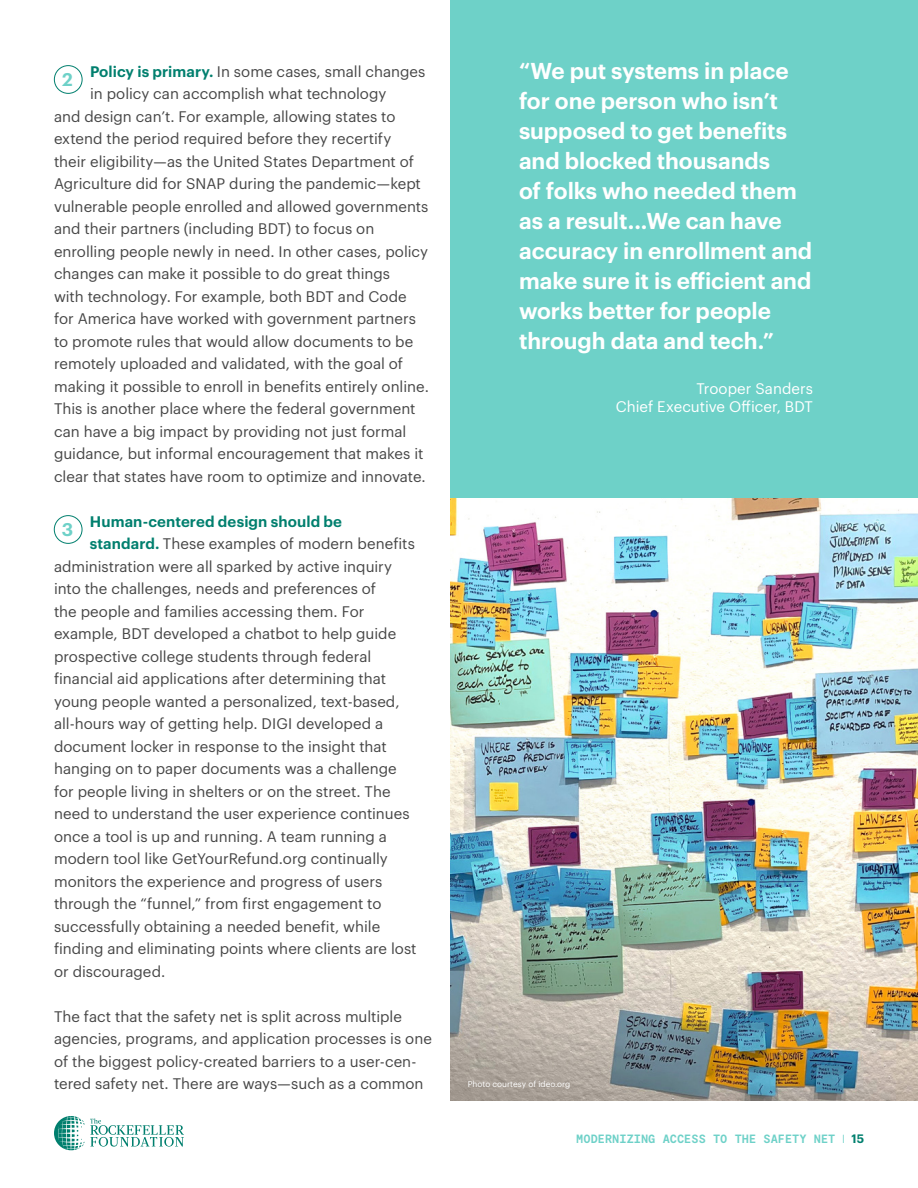
<style>
.page{position:relative;width:918px;height:1188px;background:#fff}
.page>*{position:absolute;margin:0;border:0;box-sizing:border-box;transform-origin:0 0}
.t1{font:600 22.5px/30px "Graphik";color:#fff}
.t2{font:600 18px "Graphik";color:#6ed1c8}
.t3{font:15px/22.5px "Graphik";color:#464646}
.t4{font:15px/18px "Graphik";letter-spacing:.005em;color:#fff;text-align:right}
.t5{font:600 15px "Graphik";letter-spacing:.01em;color:#007f6e}
.t6{font:12px "Moderat Trial Mono Bold";color:#6ed1c8}
.t7{font:8.25px "Graphik";color:#fff}
.s1{font-weight:600;color:#007f6e}
.s2{font-family:"Graphik";font-weight:600;color:#007f6e}
</style>
<div class="page">
<svg style="left:54px;top:1116px;width:130px;height:34px"></svg>
<div style="left:450px;top:0;width:468px;height:498px;background:#6ed1c8"></div>
<div style="left:54px;top:65px;width:28px;height:29px;border:1px solid #007f6e;border-radius:50%"></div>
<div style="left:54px;top:515px;width:28px;height:29px;border:1px solid #007f6e;border-radius:50%"></div>
<img style="left:450px;top:498px;width:468px;height:602px">
<p class="t3" style="left:90px;top:59px;width:337px"><span class="s1">Policy is primary.</span> In some cases, small changes</p>
<p class="t3" style="left:90px;top:81px;width:298px">in policy can accomplish what technology</p>
<p class="t3" style="left:54px;top:104px;width:343px">and design can’t. For example, allowing states to</p>
<p class="t3" style="left:54px;top:126px;width:339px">extend the period required before they recertify</p>
<p class="t3" style="left:54px;top:149px;width:362px">their eligibility—as the United States Department of</p>
<p class="t3" style="left:54px;top:171px;width:368px">Agriculture did for SNAP during the pandemic—kept</p>
<p class="t3" style="left:54px;top:194px;width:376px">vulnerable people enrolled and allowed governments</p>
<p class="t3" style="left:54px;top:216px;width:322px">and their partners (including BDT) to focus on</p>
<p class="t3" style="left:54px;top:239px;width:375px">enrolling people newly in need. In other cases, policy</p>
<p class="t3" style="left:54px;top:261px;width:338px">changes can make it possible to do great things</p>
<p class="t3" style="left:54px;top:284px;width:354px">with technology. For example, both BDT and Code</p>
<p class="t3" style="left:54px;top:306px;width:363px">for America have worked with government partners</p>
<p class="t3" style="left:54px;top:329px;width:361px">to promote rules that would allow documents to be</p>
<p class="t3" style="left:54px;top:351px;width:351px">remotely uploaded and validated, with the goal of</p>
<p class="t3" style="left:54px;top:374px;width:376px">making it possible to enroll in benefits entirely online.</p>
<p class="t3" style="left:54px;top:396px;width:363px">This is another place where the federal government</p>
<p class="t3" style="left:54px;top:419px;width:354px">can have a big impact by providing not just formal</p>
<p class="t3" style="left:54px;top:441px;width:371px">guidance, but informal encouragement that makes it</p>
<p class="t3" style="left:54px;top:464px;width:373px">clear that states have room to optimize and innovate.</p>
<p class="t5" style="left:90px;top:510px;width:254px">Human-centered design should be</p>
<p class="t3" style="left:90px;top:531px;width:326px"><span class="s1">standard.</span> These examples of modern benefits</p>
<p class="t3" style="left:54px;top:554px;width:340px">administration were all sparked by active inquiry</p>
<p class="t3" style="left:54px;top:576px;width:324px">into the challenges, needs and preferences of</p>
<p class="t3" style="left:54px;top:599px;width:312px">the people and families accessing them. For</p>
<p class="t3" style="left:54px;top:621px;width:344px">example, BDT developed a chatbot to help guide</p>
<p class="t3" style="left:54px;top:644px;width:319px">prospective college students through federal</p>
<p class="t3" style="left:54px;top:666px;width:334px">financial aid applications after determining that</p>
<p class="t3" style="left:54px;top:689px;width:347px">young people wanted a personalized, text-based,</p>
<p class="t3" style="left:54px;top:711px;width:331px">all-hours way of getting help. DIGI developed a</p>
<p class="t3" style="left:54px;top:734px;width:334px">document locker in response to the insight that</p>
<p class="t3" style="left:54px;top:756px;width:344px">hanging on to paper documents was a challenge</p>
<p class="t3" style="left:54px;top:779px;width:338px">for people living in shelters or on the street. The</p>
<p class="t3" style="left:54px;top:801px;width:357px">need to understand the user experience continues</p>
<p class="t3" style="left:54px;top:824px;width:334px">once a tool is up and running. A team running a</p>
<p class="t3" style="left:54px;top:846px;width:335px">modern tool like GetYourRefund.org continually</p>
<p class="t3" style="left:54px;top:869px;width:330px">monitors the experience and progress of users</p>
<p class="t3" style="left:54px;top:891px;width:329px">through the “funnel,” from first engagement to</p>
<p class="t3" style="left:54px;top:914px;width:328px">successfully obtaining a needed benefit, while</p>
<p class="t3" style="left:54px;top:936px;width:364px">finding and eliminating points where clients are lost</p>
<p class="t3" style="left:54px;top:959px;width:113px">or discouraged.</p>
<p class="t3" style="left:54px;top:1004px;width:379px">The fact that the safety net is split across multiple agencies, programs, and application processes is one of the biggest policy-created barriers to a user-cen&shy;tered safety net. There are ways—such as a common</p>
<p class="t2" style="left:62px;top:66px;width:12px">2</p>
<p class="t2" style="left:62px;top:516px;width:13px">3</p>
<p class="t1" style="left:519px;top:54px;width:295px">“We put systems in place for one person who isn’t supposed to get benefits and blocked thousands<br>of folks who needed them as a result...We can have accuracy in enrollment and make sure it is efficient and works better for people through data and tech.”</p>
<p class="t4" style="left:616px;top:378px;width:199px">Trooper Sanders<br>Chief Executive Officer, BDT</p>
<p class="t7" style="left:468px;top:1078px;width:104px">Photo courtesy of ideo.org</p>
<p class="t6" style="left:576px;top:1135px;width:289px">MODERNIZING ACCESS TO THE SAFETY NET ❘ <span class="s2">15</span></p>
</div>
